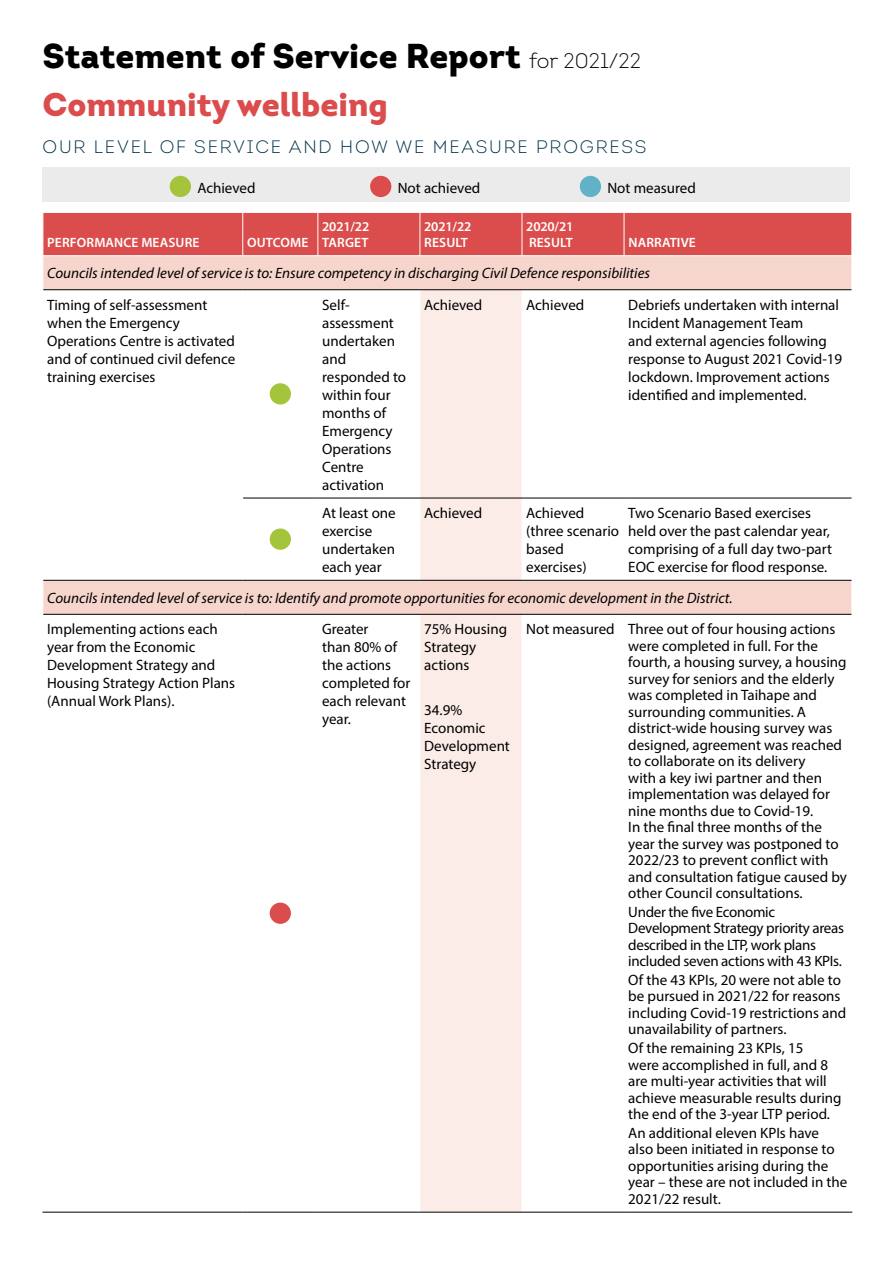
<style>
.page{position:relative;width:893px;height:1263px;background:#fff}
.page>*{position:absolute;margin:0;border:0;box-sizing:border-box;transform-origin:0 0}
.t1{font:900 34.5px "Intro";color:#000}
.t2{font:900 33px "Intro";color:#db4d4d}
.t3{font:300 18px "Intro";letter-spacing:.1em;color:#003047}
.t4{font:15px/18px "Myriad Pro";color:#000}
.t5{font:italic 15px "Myriad Pro";color:#000}
.t6{font:15px/16.5px "Myriad Pro";letter-spacing:-.02em;color:#000}
.t7{font:600 13.5px/16.2px "Myriad Pro";letter-spacing:-.01em;color:#fff}
.t8{font:600 13.5px "Myriad Pro";letter-spacing:.01em;color:#fff}
.s1{font-weight:300;font-size:21px}
</style>
<div class="page">
<div style="left:43px;top:167px;width:807px;height:34px;background:#ebebec"></div>
<div style="left:170px;top:176px;width:21px;height:21px;background:#a4c43c;border-radius:50%"></div>
<div style="left:370px;top:176px;width:21px;height:21px;background:#db4d4d;border-radius:50%"></div>
<div style="left:580px;top:176px;width:21px;height:21px;background:#61b2c6;border-radius:50%"></div>
<div style="left:44px;top:213px;width:807px;height:42px;background:#db4d4d"></div>
<svg style="left:44px;top:256px;width:807px;height:358px"></svg>
<div style="left:420px;top:290px;width:102px;height:922px;background:#fbece7"></div>
<hr style="left:242px;top:213px;width:1px;height:42px;background:#fff">
<hr style="left:317px;top:213px;width:1px;height:42px;background:#fff">
<hr style="left:420px;top:213px;width:1px;height:42px;background:#fff">
<hr style="left:522px;top:213px;width:1px;height:42px;background:#fff">
<hr style="left:624px;top:213px;width:1px;height:42px;background:#fff">
<hr style="left:242px;top:290px;width:1px;height:208px;background:#fff">
<hr style="left:317px;top:290px;width:1px;height:208px;background:#fff">
<hr style="left:420px;top:290px;width:1px;height:208px;background:#fff">
<hr style="left:522px;top:290px;width:1px;height:208px;background:#fff">
<hr style="left:624px;top:290px;width:1px;height:208px;background:#fff">
<hr style="left:242px;top:498px;width:1px;height:82px;background:#fff">
<hr style="left:317px;top:498px;width:1px;height:82px;background:#fff">
<hr style="left:420px;top:498px;width:1px;height:82px;background:#fff">
<hr style="left:522px;top:498px;width:1px;height:82px;background:#fff">
<hr style="left:624px;top:498px;width:1px;height:82px;background:#fff">
<hr style="left:420px;top:614px;width:1px;height:598px;background:#fff">
<hr style="left:43px;top:289px;width:200px;height:1px;background:#000">
<hr style="left:243px;top:289px;width:75px;height:1px;background:#000">
<hr style="left:318px;top:289px;width:102px;height:1px;background:#000">
<hr style="left:420px;top:289px;width:102px;height:1px;background:#000">
<hr style="left:522px;top:289px;width:102px;height:1px;background:#000">
<hr style="left:624px;top:289px;width:227px;height:1px;background:#000">
<hr style="left:243px;top:498px;width:75px;height:1px;background:#000">
<hr style="left:318px;top:498px;width:102px;height:1px;background:#000">
<hr style="left:420px;top:498px;width:102px;height:1px;background:#000">
<hr style="left:522px;top:498px;width:102px;height:1px;background:#000">
<hr style="left:624px;top:498px;width:227px;height:1px;background:#000">
<hr style="left:43px;top:580px;width:200px;height:1px;background:#000">
<hr style="left:243px;top:580px;width:75px;height:1px;background:#000">
<hr style="left:318px;top:580px;width:102px;height:1px;background:#000">
<hr style="left:420px;top:580px;width:102px;height:1px;background:#000">
<hr style="left:522px;top:580px;width:102px;height:1px;background:#000">
<hr style="left:624px;top:580px;width:227px;height:1px;background:#000">
<hr style="left:43px;top:614px;width:200px;height:1px;background:#000">
<hr style="left:243px;top:614px;width:75px;height:1px;background:#000">
<hr style="left:318px;top:614px;width:102px;height:1px;background:#000">
<hr style="left:420px;top:614px;width:102px;height:1px;background:#000">
<hr style="left:522px;top:614px;width:102px;height:1px;background:#000">
<hr style="left:624px;top:614px;width:227px;height:1px;background:#000">
<hr style="left:43px;top:1212px;width:200px;height:1px;background:#000">
<hr style="left:243px;top:1212px;width:75px;height:1px;background:#000">
<hr style="left:318px;top:1212px;width:102px;height:1px;background:#000">
<hr style="left:420px;top:1212px;width:102px;height:1px;background:#000">
<hr style="left:522px;top:1212px;width:102px;height:1px;background:#000">
<hr style="left:624px;top:1212px;width:228px;height:1px;background:#000">
<div style="left:270px;top:383px;width:21px;height:21px;background:#a4c43c;border-radius:50%"></div>
<div style="left:270px;top:528px;width:21px;height:22px;background:#a4c43c;border-radius:50%"></div>
<div style="left:270px;top:902px;width:21px;height:22px;background:#db4d4d;border-radius:50%"></div>
<h1 class="t1" style="left:43px;top:34px;width:600px">Statement of Service Report <span class="s1">for 2021/22</span></h1>
<h2 class="t2" style="left:43px;top:82px;width:347px">Community wellbeing</h2>
<p class="t3" style="left:43px;top:136px;width:605px">OUR LEVEL OF SERVICE AND HOW WE MEASURE PROGRESS</p>
<p class="t4" style="left:197px;top:178px;width:60px">Achieved</p>
<p class="t4" style="left:398px;top:178px;width:84px">Not achieved</p>
<p class="t4" style="left:607px;top:178px;width:90px">Not measured</p>
<p class="t7" style="left:322px;top:218px;width:49px">2021/22<br>TARGET</p>
<p class="t7" style="left:424px;top:218px;width:49px">2021/22<br>RESULT</p>
<p class="t7" style="left:526px;top:218px;width:49px">2020/21<br>RESULT</p>
<p class="t8" style="left:47px;top:234px;width:154px">PERFORMANCE MEASURE</p>
<p class="t8" style="left:247px;top:234px;width:63px">OUTCOME</p>
<p class="t8" style="left:628px;top:234px;width:69px">NARRATIVE</p>
<p class="t5" style="left:47px;top:264px;width:604px">Councils intended level of service is to: Ensure competency in discharging Civil Defence responsibilities</p>
<p class="t4" style="left:47px;top:295px;width:190px">Timing of self-assessment when the Emergency<br>Operations Centre is activated and of continued civil defence training exercises</p>
<p class="t4" style="left:322px;top:295px;width:86px">Self&shy;assessment undertaken and responded to within four months of<br>Emergency<br>Operations<br>Centre activation</p>
<p class="t4" style="left:424px;top:295px;width:60px">Achieved</p>
<p class="t4" style="left:526px;top:295px;width:60px">Achieved</p>
<p class="t4" style="left:628px;top:295px;width:216px">Debriefs undertaken with internal<br>Incident Management Team<br>and external agencies following response to August 2021 Covid-19 lockdown. Improvement actions identified and implemented.</p>
<p class="t4" style="left:322px;top:503px;width:75px">At least one exercise undertaken each year</p>
<p class="t4" style="left:424px;top:503px;width:60px">Achieved</p>
<p class="t4" style="left:526px;top:503px;width:94px">Achieved (three scenario based exercises)</p>
<p class="t4" style="left:628px;top:503px;width:205px">Two Scenario Based exercises held over the past calendar year, comprising of a full day two-part<br>EOC exercise for flood response.</p>
<p class="t5" style="left:47px;top:589px;width:687px">Councils intended level of service is to: Identify and promote opportunities for economic development in the District.</p>
<p class="t4" style="left:47px;top:620px;width:190px">Implementing actions each year from the Economic<br>Development Strategy and<br>Housing Strategy Action Plans (Annual Work Plans).</p>
<p class="t4" style="left:322px;top:620px;width:90px">Greater<br>than 80% of the actions completed for each relevant year.</p>
<p class="t4" style="left:424px;top:620px;width:84px">75% Housing<br>Strategy actions</p>
<p class="t4" style="left:628px;top:620px;width:220px;line-height:16.5px;text-indent:-102px">Not measured Three out of four housing actions were completed in full. For the fourth, a housing survey, a housing survey for seniors and the elderly was completed in Taihape and surrounding communities. A district-wide housing survey was designed, agreement was reached to collaborate on its delivery<br>with a key iwi partner and then implementation was delayed for nine months due to Covid-19.<br>In the final three months of the year the survey was postponed to<br>2022/23 to prevent conflict with and consultation fatigue caused by other Council consultations.</p>
<p class="t6" style="left:628px;top:903px;width:217px">Under the five Economic<br>Development Strategy priority areas described in the LTP, work plans included seven actions with 43 KPIs.</p>
<p class="t4" style="left:628px;top:971px;width:219px;line-height:16.5px">Of the 43 KPIs, 20 were not able to be pursued in 2021/22 for reasons including Covid-19 restrictions and unavailability of partners.</p>
<p class="t4" style="left:628px;top:1039px;width:215px;line-height:16.5px">Of the remaining 23 KPIs, 15<br>were accomplished in full, and 8 are multi-year activities that will achieve measurable results during the end of the 3-year LTP period.</p>
<p class="t4" style="left:628px;top:1124px;width:221px;line-height:16.5px">An additional eleven KPIs have also been initiated in response to opportunities arising during the year – these are not included in the<br>2021/22 result.</p>
<p class="t4" style="left:424px;top:700px;width:87px">34.9%<br>Economic<br>Development<br>Strategy</p>
</div>
